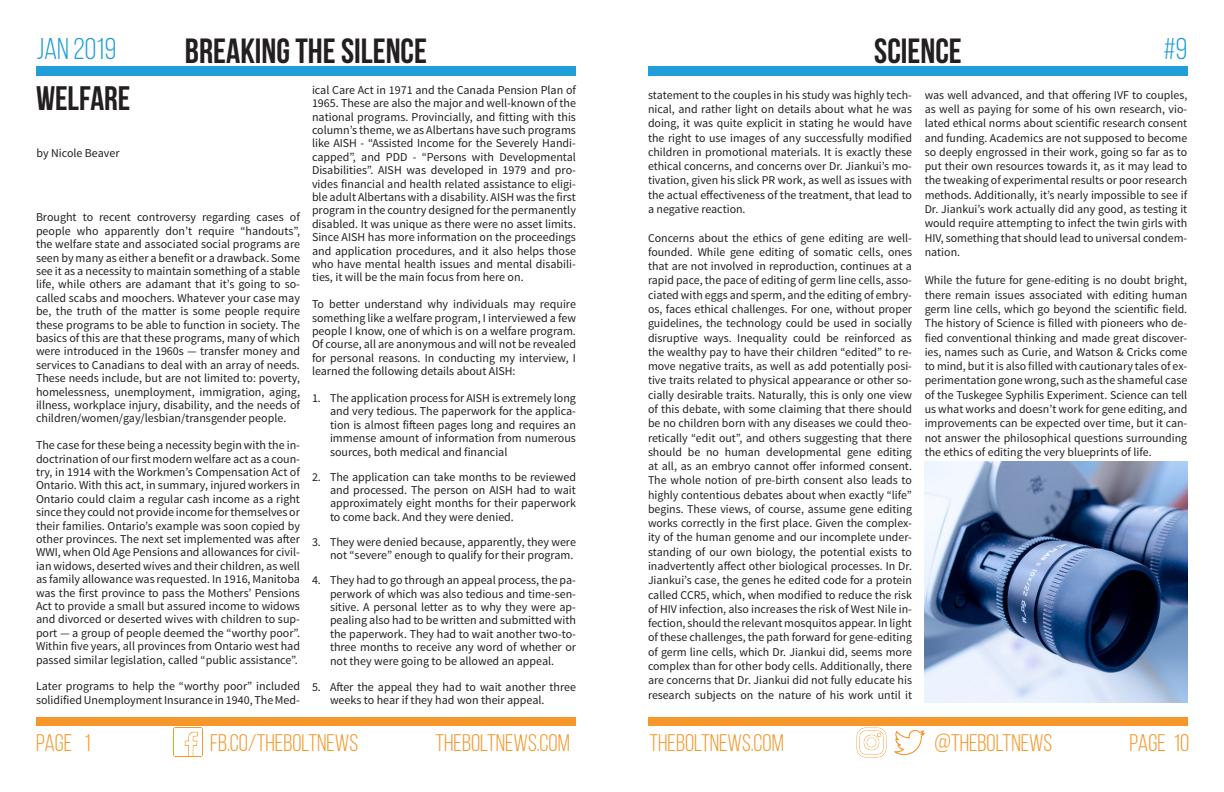
<style>
.page{position:relative;width:1224px;height:792px;background:#fff}
.page>*{position:absolute;margin:0;border:0;box-sizing:border-box;transform-origin:0 0}
.t1{font:700 35px "Bebas Neue";color:#231f20}
.t2{font:700 34px "Bebas Neue";color:#231f20}
.t3{font:30px "Bebas Neue";color:#209ed9}
.t4{font:24px "Bebas Neue";color:#f5972a}
.t5{font:12px/13.4px "Source Sans Pro";color:#231f20;text-align:justify}
.t6{font:11.9px/14.3px "Source Sans Pro";color:#231f20;text-align:justify}
</style>
<div class="page">
<div style="left:648px;top:66px;width:540px;height:10px;background:#209ed9"></div>
<div style="left:648px;top:717px;width:540px;height:9px;background:#f5972a"></div>
<div style="left:36px;top:66px;width:540px;height:10px;background:#209ed9"></div>
<div style="left:36px;top:717px;width:540px;height:9px;background:#f5972a"></div>
<img style="left:857px;top:728px;width:29px;height:29px">
<img style="left:895px;top:729px;width:29px;height:26px">
<img style="left:173px;top:727px;width:30px;height:30px">
<img style="left:924px;top:462px;width:263px;height:240px">
<h3 class="t3" style="left:36px;top:32px;width:81px">JAN 2019</h3>
<h3 class="t3" style="left:1164px;top:32px;width:25px">#9</h3>
<p class="t1" style="left:185px;top:32px;width:244px">BREAKING THE SILENCE</p>
<p class="t1" style="left:874px;top:32px;width:89px">SCIENCE</p>
<p class="t6" style="left:648px;top:88px;width:266px">statement to the couples in his study was highly tech&shy;nical, and rather light on details about what he was doing, it was quite explicit in stating he would have the right to use images of any successfully modified children in promotional materials. It is exactly these ethical concerns, and concerns over Dr. Jiankui’s mo&shy;tivation, given his slick PR work, as well as issues with the actual effectiveness of the treatment, that lead to a negative reaction.</p>
<p class="t6" style="left:648px;top:231px;width:266px">Concerns about the ethics of gene editing are well&shy;founded. While gene editing of somatic cells, ones that are not involved in reproduction, continues at a rapid pace, the pace of editing of germ line cells, asso&shy;ciated with eggs and sperm, and the editing of embry&shy;os, faces ethical challenges. For one, without proper guidelines, the technology could be used in socially disruptive ways. Inequality could be reinforced as the wealthy pay to have their children “edited” to re&shy;move negative traits, as well as add potentially posi&shy;tive traits related to physical appearance or other so&shy;cially desirable traits. Naturally, this is only one view of this debate, with some claiming that there should be no children born with any diseases we could theo&shy;retically “edit out”, and others suggesting that there should be no human developmental gene editing at all, as an embryo cannot offer informed consent.<br>The whole notion of pre-birth consent also leads to highly contentious debates about when exactly “life” begins. These views, of course, assume gene editing works correctly in the first place. Given the complex&shy;ity of the human genome and our incomplete under&shy;standing of our own biology, the potential exists to inadvertently affect other biological processes. In Dr.<br>Jiankui’s case, the genes he edited code for a protein called CCR5, which, when modified to reduce the risk of HIV infection, also increases the risk of West Nile in&shy;fection, should the relevant mosquitos appear. In light of these challenges, the path forward for gene-editing of germ line cells, which Dr. Jiankui did, seems more complex than for other body cells. Additionally, there are concerns that Dr. Jiankui did not fully educate his research subjects on the nature of his work until it</p>
<p class="t5" style="left:312px;top:83px;width:266px">ical Care Act in 1971 and the Canada Pension Plan of 1965. These are also the major and well-known of the national programs. Provincially, and fitting with this column’s theme, we as Albertans have such programs like AISH - “Assisted Income for the Severely Handi&shy;capped”, and PDD - “Persons with Developmental Disabilities”. AISH was developed in 1979 and pro&shy;vides financial and health related assistance to eligi&shy;ble adult Albertans with a disability. AISH was the first program in the country designed for the permanently disabled. It was unique as there were no asset limits.<br>Since AISH has more information on the proceedings and application procedures, and it also helps those who have mental health issues and mental disabili&shy;ties, it will be the main focus from here on.</p>
<p class="t5" style="left:312px;top:298px;width:266px">To better understand why individuals may require something like a welfare program, I interviewed a few people I know, one of which is on a welfare program.<br>Of course, all are anonymous and will not be revealed for personal reasons. In conducting my interview, I learned the following details about AISH:</p>
<p class="t5" style="left:330px;top:392px;width:248px;text-indent:-18px">1. The application process for AISH is extremely long and very tedious. The paperwork for the applica&shy;tion is almost fifteen pages long and requires an immense amount of information from numerous sources, both medical and financial</p>
<p class="t5" style="left:330px;top:470px;width:248px;text-indent:-18px">2. The application can take months to be reviewed and processed. The person on AISH had to wait approximately eight months for their paperwork to come back. And they were denied.</p>
<p class="t5" style="left:312px;top:535px;width:265px;text-align:right">3. They were denied because, apparently, they were not “severe” enough to qualify for their program.</p>
<p class="t5" style="left:330px;top:574px;width:248px;text-indent:-18px">4. They had to go through an appeal process, the pa&shy;perwork of which was also tedious and time-sen&shy;sitive. A personal letter as to why they were ap&shy;pealing also had to be written and submitted with the paperwork. They had to wait another two-to&shy;three months to receive any word of whether or not they were going to be allowed an appeal.</p>
<p class="t5" style="left:330px;top:680px;width:247px;text-indent:-18px">5. After the appeal they had to wait another three weeks to hear if they had won their appeal.</p>
<p class="t2" style="left:36px;top:80px;width:96px">WELFARE</p>
<p class="t5" style="left:36px;top:147px;width:85px">by Nicole Beaver</p>
<p class="t6" style="left:925px;top:88px;width:264px">was well advanced, and that offering IVF to couples, as well as paying for some of his own research, vio&shy;lated ethical norms about scientific research consent and funding. Academics are not supposed to become so deeply engrossed in their work, going so far as to put their own resources towards it, as it may lead to the tweaking of experimental results or poor research methods. Additionally, it’s nearly impossible to see if Dr. Jiankui’s work actually did any good, as testing it would require attempting to infect the twin girls with HIV, something that should lead to universal condem&shy;nation.</p>
<p class="t6" style="left:925px;top:274px;width:264px">While the future for gene-editing is no doubt bright, there remain issues associated with editing human germ line cells, which go beyond the scientific field.<br>The history of Science is filled with pioneers who de&shy;fied conventional thinking and made great discover&shy;ies, names such as Curie, and Watson &amp; Cricks come to mind, but it is also filled with cautionary tales of ex&shy;perimentation gone wrong, such as the shameful case of the Tuskegee Syphilis Experiment. Science can tell us what works and doesn’t work for gene editing, and improvements can be expected over time, but it can&shy;not answer the philosophical questions surrounding the ethics of editing the very blueprints of life.</p>
<p class="t5" style="left:36px;top:211px;width:266px">Brought to recent controversy regarding cases of people who apparently don’t require “handouts”, the welfare state and associated social programs are seen by many as either a benefit or a drawback. Some see it as a necessity to maintain something of a stable life, while others are adamant that it’s going to so&shy;called scabs and moochers. Whatever your case may be, the truth of the matter is some people require these programs to be able to function in society. The basics of this are that these programs, many of which were introduced in the 1960s — transfer money and services to Canadians to deal with an array of needs.<br>These needs include, but are not limited to: poverty, homelessness, unemployment, immigration, aging, illness, workplace injury, disability, and the needs of children/women/gay/lesbian/transgender people.</p>
<p class="t5" style="left:36px;top:439px;width:266px">The case for these being a necessity begin with the in&shy;doctrination of our first modern welfare act as a coun&shy;try, in 1914 with the Workmen’s Compensation Act of Ontario. With this act, in summary, injured workers in Ontario could claim a regular cash income as a right since they could not provide income for themselves or their families. Ontario’s example was soon copied by other provinces. The next set implemented was after WWI, when Old Age Pensions and allowances for civil&shy;ian widows, deserted wives and their children, as well as family allowance was requested. In 1916, Manitoba was the first province to pass the Mothers’ Pensions Act to provide a small but assured income to widows and divorced or deserted wives with children to sup&shy;port — a group of people deemed the “worthy poor”.<br>Within five years, all provinces from Ontario west had passed similar legislation, called “public assistance”.</p>
<p class="t5" style="left:36px;top:680px;width:266px">Later programs to help the “worthy poor” included solidified Unemployment Insurance in 1940, The Med-</p>
<p class="t4" style="left:36px;top:730px;width:57px">PAGE 1</p>
<h3 class="t4" style="left:210px;top:730px;width:150px">FB.CO/THEBOLTNEWS</h3>
<h3 class="t4" style="left:436px;top:730px;width:136px">THEBOLTNEWS.COM</h3>
<h3 class="t4" style="left:650px;top:730px;width:136px">THEBOLTNEWS.COM</h3>
<h3 class="t4" style="left:934px;top:730px;width:120px">@THEBOLTNEWS</h3>
<p class="t4" style="left:1130px;top:730px;width:61px">PAGE 10</p>
</div>
